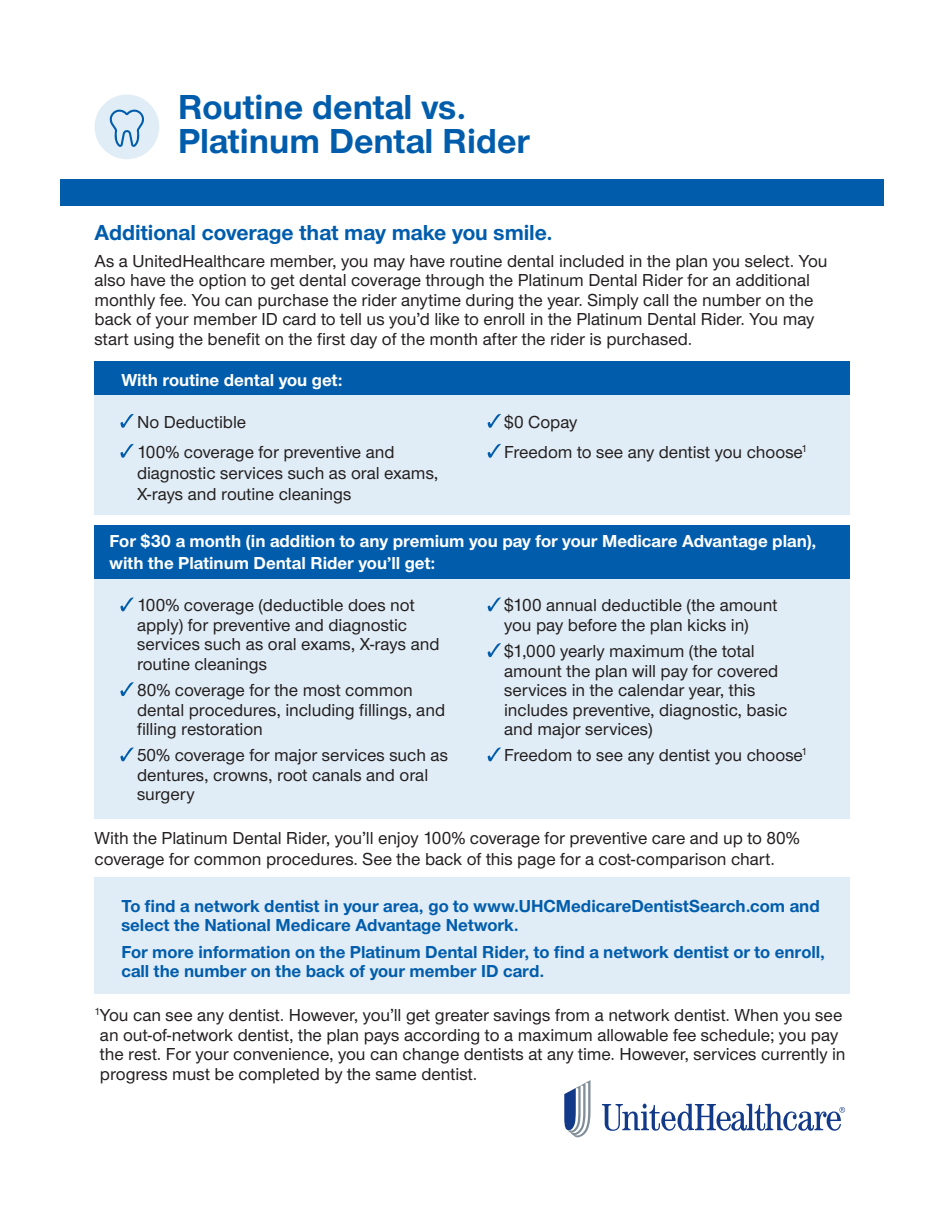
<style>
.page{position:relative;width:945px;height:1215px;background:#fff}
.page>*{position:absolute;margin:0;border:0;box-sizing:border-box;transform-origin:0 0}
.t1{font:700 36px "UHC Sans";color:#015dac}
.t2{font:700 22.5px "UHC Sans";letter-spacing:-.005em;color:#015dac}
.t3{font:500 18px/19.5px "UHC Sans";letter-spacing:-.005em;color:#231f20}
.t4{font:700 18px/19.5px "UHC Sans";color:#015dac}
.t5{font:700 18px/21.6px "UHC Sans";color:#fff}
</style>
<div class="page">
<svg style="left:602px;top:1104px;width:243px;height:27px"></svg>
<svg style="left:564px;top:1080px;width:27px;height:57px"></svg>
<div style="left:60px;top:180px;width:824px;height:26px;background:#015dac"></div>
<div style="left:94px;top:95px;width:65px;height:64px;background:#e1edf6;border-radius:50%"></div>
<svg style="left:109px;top:110px;width:35px;height:37px"></svg>
<div style="left:94px;top:877px;width:756px;height:116px;background:#e1edf6"></div>
<div style="left:95px;top:395px;width:755px;height:120px;background:#e1edf6"></div>
<div style="left:94px;top:361px;width:756px;height:34px;background:#015dac"></div>
<svg style="left:120px;top:414px;width:14px;height:14px"></svg>
<svg style="left:120px;top:444px;width:14px;height:14px"></svg>
<svg style="left:488px;top:414px;width:13px;height:14px"></svg>
<svg style="left:488px;top:444px;width:13px;height:14px"></svg>
<div style="left:95px;top:578px;width:755px;height:241px;background:#e1edf6"></div>
<div style="left:94px;top:525px;width:756px;height:53px;background:#015dac"></div>
<svg style="left:120px;top:597px;width:14px;height:14px"></svg>
<svg style="left:120px;top:682px;width:14px;height:14px"></svg>
<svg style="left:120px;top:747px;width:14px;height:14px"></svg>
<svg style="left:488px;top:597px;width:13px;height:14px"></svg>
<svg style="left:488px;top:643px;width:13px;height:14px"></svg>
<svg style="left:488px;top:747px;width:13px;height:14px"></svg>
<p class="t1" style="left:178px;top:83px;width:290px">Routine dental vs.</p>
<p class="t1" style="left:178px;top:117px;width:353px">Platinum Dental Rider</p>
<p class="t2" style="left:94px;top:218px;width:460px">Additional coverage that may make you smile.</p>
<p class="t3" style="left:94px;top:250px;width:735px">As a UnitedHealthcare member, you may have routine dental included in the plan you select. You also have the option to get dental coverage through the Platinum Dental Rider for an additional monthly fee. You can purchase the rider anytime during the year. Simply call the number on the back of your member ID card to tell us you’d like to enroll in the Platinum Dental Rider. You may start using the benefit on the first day of the month after the rider is purchased.</p>
<p class="t5" style="left:121px;top:369px;width:223px">With routine dental you get:</p>
<p class="t3" style="left:137px;top:411px;width:111px">No Deductible</p>
<p class="t3" style="left:137px;top:440px;width:303px;line-height:21px">100% coverage for preventive and diagnostic services such as oral exams,<br>X-rays and routine cleanings</p>
<p class="t3" style="left:504px;top:411px;width:75px">$0 Copay</p>
<p class="t3" style="left:504px;top:441px;width:304px">Freedom to see any dentist you choose<sup>1</sup></p>
<p class="t5" style="left:110px;top:530px;width:708px">For $30 a month (in addition to any premium you pay for your Medicare Advantage plan), with the Platinum Dental Rider you’ll get:</p>
<p class="t3" style="left:137px;top:595px;width:304px">100% coverage (deductible does not apply) for preventive and diagnostic services such as oral exams, X-rays and routine cleanings</p>
<p class="t3" style="left:137px;top:680px;width:310px">80% coverage for the most common dental procedures, including fillings, and filling restoration</p>
<p class="t3" style="left:137px;top:745px;width:313px">50% coverage for major services such as dentures, crowns, root canals and oral surgery</p>
<p class="t3" style="left:504px;top:595px;width:275px">$100 annual deductible (the amount you pay before the plan kicks in)</p>
<p class="t3" style="left:504px;top:641px;width:285px">$1,000 yearly maximum (the total amount the plan will pay for covered services in the calendar year, this includes preventive, diagnostic, basic and major services)</p>
<p class="t3" style="left:504px;top:745px;width:304px">Freedom to see any dentist you choose<sup>1</sup></p>
<p class="t3" style="left:94px;top:826px;width:707px;line-height:21px">With the Platinum Dental Rider, you’ll enjoy 100% coverage for preventive care and up to 80% coverage for common procedures. See the back of this page for a cost-comparison chart.</p>
<p class="t4" style="left:121px;top:895px;width:700px">To find a network dentist in your area, go to www.UHCMedicareDentistSearch.com and select the National Medicare Advantage Network.</p>
<p class="t4" style="left:121px;top:941px;width:705px">For more information on the Platinum Dental Rider, to find a network dentist or to enroll, call the number on the back of your member ID card.</p>
<p class="t3" style="left:100px;top:1005px;width:747px;text-indent:-5px"><sup>1</sup>You can see any dentist. However, you’ll get greater savings from a network dentist. When you see an out-of-network dentist, the plan pays according to a maximum allowable fee schedule; you pay the rest. For your convenience, you can change dentists at any time. However, services currently in progress must be completed by the same dentist.</p>
</div>
